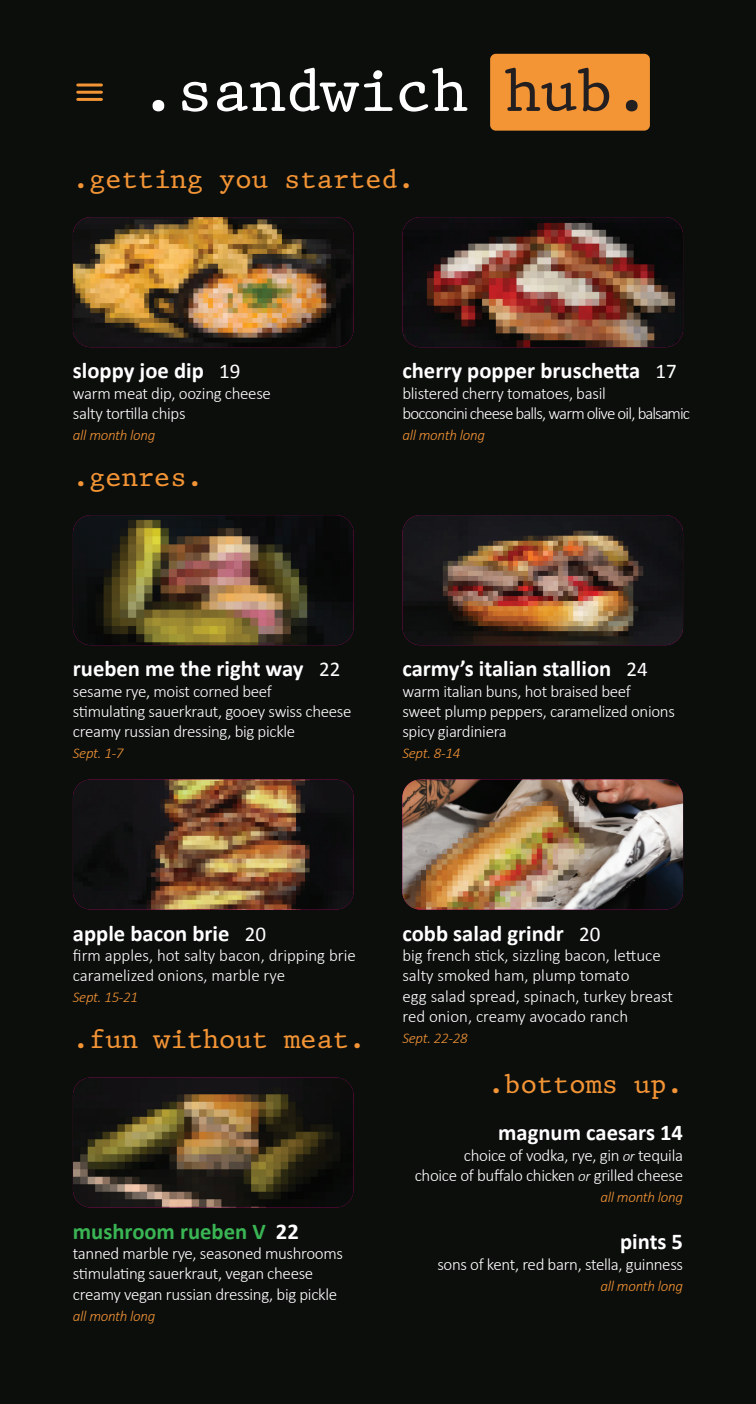
<style>
.page{position:relative;width:756px;height:1404px;background:#0c0e0c}
.page>*{position:absolute;margin:0;border:0;box-sizing:border-box;transform-origin:0 0}
.t1{font:60.45px "King";color:#fff}
.t2{font:27px "King";color:#f39435}
.t3{font:700 22.65px "Calibri";color:#fff}
.t4{font:700 22.65px "Calibri";color:#3ab554}
.t5{font:300 16.95px/20.4px "Calibri";letter-spacing:-.02em;color:#fff}
.t6{font:300 16.95px/20.4px "Calibri";color:#fff}
.t7{font:300 16.95px/20.4px "Calibri";letter-spacing:-.05em;color:#fff}
.t8{font:italic 300 15px "Calibri";letter-spacing:-.02em;color:#f39435}
.s1{color:#231f20}
.s2{font-weight:400;font-size:21px}
.s3{color:#fff}
.s4{font-style:italic;font-size:15px}
</style>
<div class="page">
<img style="left:73px;top:217px;width:281px;height:130px">
<img style="left:73px;top:515px;width:281px;height:130px">
<img style="left:73px;top:1077px;width:281px;height:131px">
<img style="left:73px;top:779px;width:281px;height:131px">
<img style="left:402px;top:217px;width:281px;height:130px">
<img style="left:402px;top:515px;width:281px;height:130px">
<img style="left:402px;top:779px;width:281px;height:131px">
<div style="left:490px;top:54px;width:160px;height:77px;background:#f39435;border-radius:6px"></div>
<hr style="left:78px;top:84px;width:23px;height:3px;background:#f39435">
<hr style="left:78px;top:91px;width:23px;height:3px;background:#f39435">
<hr style="left:78px;top:98px;width:23px;height:3px;background:#f39435">
<h1 class="t1" style="left:140px;top:53px;width:511px">.sandwich <span class="s1">hub.</span></h1>
<h2 class="t2" style="left:73px;top:162px;width:343px">.getting you started.</h2>
<h3 class="t3" style="left:73px;top:355px;width:169px">sloppy joe dip <span class="s2">19</span></h3>
<p class="t5" style="left:73px;top:383px;width:199px">warm meat dip, oozing cheese salty tortilla chips</p>
<p class="t8" style="left:73px;top:426px;width:84px">all month long</p>
<h2 class="t2" style="left:73px;top:460px;width:132px">.genres.</h2>
<h3 class="t3" style="left:402px;top:355px;width:276px">cherry popper bruschetta <span class="s2">17</span></h3>
<p class="t7" style="left:402px;top:383px;width:289px">blistered cherry tomatoes, basil<br>bocconcini cheese balls, warm olive oil, balsamic</p>
<p class="t8" style="left:402px;top:426px;width:84px">all month long</p>
<h3 class="t3" style="left:73px;top:653px;width:269px">rueben me the right way <span class="s2">22</span></h3>
<p class="t5" style="left:73px;top:681px;width:280px">sesame rye, moist corned beef<br>stimulating sauerkraut, gooey swiss cheese creamy russian dressing, big pickle</p>
<p class="t8" style="left:73px;top:744px;width:52px">Sept. 1-7</p>
<h3 class="t3" style="left:402px;top:653px;width:247px">carmy’s italian stallion <span class="s2">24</span></h3>
<p class="t5" style="left:402px;top:681px;width:274px">warm italian buns, hot braised beef<br>sweet plump peppers, caramelized onions spicy giardiniera</p>
<p class="t8" style="left:402px;top:744px;width:59px">Sept. 8-14</p>
<h3 class="t3" style="left:73px;top:917px;width:195px">apple bacon brie <span class="s2">20</span></h3>
<p class="t6" style="left:73px;top:945px;width:284px">firm apples, hot salty bacon, dripping brie caramelized onions, marble rye</p>
<p class="t8" style="left:73px;top:988px;width:67px">Sept. 15-21</p>
<h2 class="t2" style="left:73px;top:1023px;width:294px">.fun without meat.</h2>
<h3 class="t4" style="left:73px;top:1215px;width:227px">mushroom rueben V <span class="s3">22</span></h3>
<p class="t5" style="left:73px;top:1243px;width:272px">tanned marble rye, seasoned mushrooms stimulating sauerkraut, vegan cheese creamy vegan russian dressing, big pickle</p>
<p class="t8" style="left:73px;top:1306px;width:84px">all month long</p>
<h3 class="t3" style="left:402px;top:917px;width:200px">cobb salad grindr <span class="s2">20</span></h3>
<p class="t6" style="left:402px;top:945px;width:272px">big french stick, sizzling bacon, lettuce salty smoked ham, plump tomato<br>egg salad spread, spinach, turkey breast red onion, creamy avocado ranch</p>
<p class="t8" style="left:402px;top:1029px;width:67px">Sept. 22-28</p>
<h2 class="t2" style="left:488px;top:1068px;width:196px">.bottoms up.</h2>
<h3 class="t3" style="left:498px;top:1117px;width:186px">magnum caesars 14</h3>
<p class="t5" style="left:415px;top:1145px;width:270px;text-align:right">choice of vodka, rye, gin <span class="s4">or</span> tequila<br>choice of buffalo chicken <span class="s4">or</span> grilled cheese</p>
<p class="t8" style="left:601px;top:1188px;width:84px">all month long</p>
<h3 class="t3" style="left:620px;top:1226px;width:65px">pints 5</h3>
<p class="t5" style="left:437px;top:1254px;width:247px">sons of kent, red barn, stella, guinness</p>
<p class="t8" style="left:601px;top:1276px;width:84px">all month long</p>
</div>
